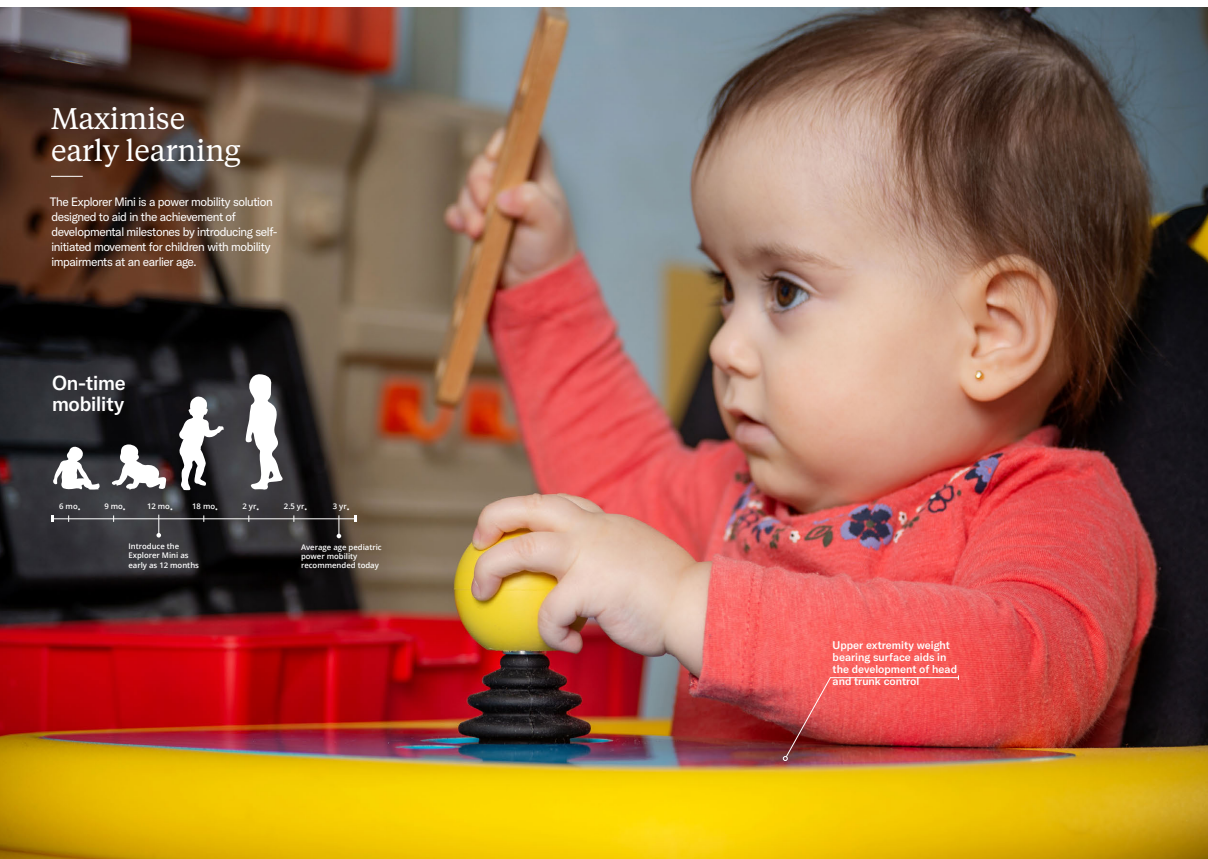
<style>
.page{position:relative;width:1208px;height:859px;background:#fff}
.page>*{position:absolute;margin:0;border:0;box-sizing:border-box;transform-origin:0 0}
.t1{font:29.7px/31.9px "Tiempos Text";letter-spacing:-.01em;color:#fff}
.t2{font:500 20px/21.2px "GT America";letter-spacing:-.01em;color:#fff}
.Body{font:12px/15px "GT America";letter-spacing:-.03em;color:#fff}
.t3{font:500 11px/12px "GT America";color:#fff}
.t4{font:600 7.7px/9.3px "Open Sans";color:#fff}
.s1{font-size:11.9px}
</style>
<div class="page">
<img style="left:0;top:8px;width:1208px;height:851px">
<img style="left:783px;top:675px;width:176px;height:86px">
<hr style="left:51px;top:176px;width:32px;height:1px;background:#fff">
<hr style="left:52px;top:518px;width:303px;height:1px;background:#fff">
<svg style="left:355px;top:516px;width:2px;height:6px"></svg>
<svg style="left:337px;top:515px;width:4px;height:23px"></svg>
<svg style="left:156px;top:515px;width:5px;height:22px"></svg>
<svg style="left:179px;top:396px;width:45px;height:94px"></svg>
<svg style="left:53px;top:446px;width:47px;height:44px"></svg>
<svg style="left:112px;top:444px;width:54px;height:46px"></svg>
<svg style="left:245px;top:374px;width:38px;height:117px"></svg>
<p class="t1" style="left:51px;top:101px;width:191px">Maximise early learning</p>
<p class="Body" style="left:50px;top:194px;width:229px">The Explorer Mini is a power mobility solution designed to aid in the achievement of developmental milestones by introducing self&shy;initiated movement for children with mobility impairments at an earlier age.</p>
<p class="t2" style="left:52px;top:372px;width:75px">On-time mobility</p>
<p class="t4" style="left:59px;top:502px;width:23px">6 mo<span class="s1">.</span></p>
<p class="t4" style="left:104px;top:502px;width:23px">9 mo<span class="s1">.</span></p>
<p class="t4" style="left:147px;top:502px;width:28px">12 mo<span class="s1">.</span></p>
<p class="t4" style="left:192px;top:502px;width:28px">18 mo<span class="s1">.</span></p>
<p class="t4" style="left:242px;top:502px;width:18px">2 yr<span class="s1">.</span></p>
<p class="t4" style="left:284px;top:502px;width:25px">2.5 yr<span class="s1">.</span></p>
<p class="t4" style="left:333px;top:502px;width:18px">3 yr<span class="s1">.</span></p>
<p class="t4" style="left:128px;top:541px;width:72px">Introduce the<br>Explorer Mini as early as 12 months</p>
<p class="t4" style="left:301px;top:542px;width:82px">Average age pediatric power mobility recommended today</p>
<p class="t3" style="left:832px;top:639px;width:126px">Upper extremity weight bearing surface aids in the development of head and trunk control</p>
</div>
